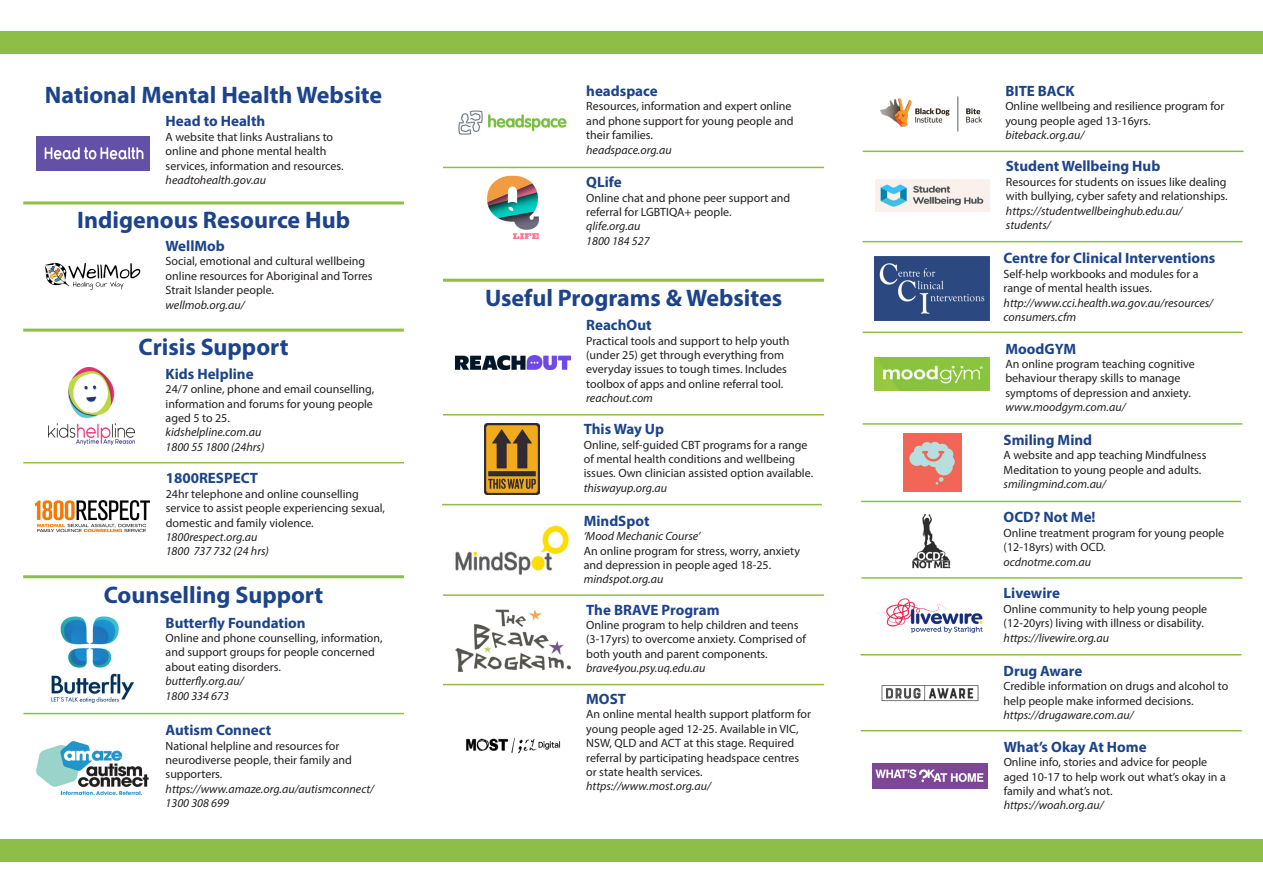
<style>
.page{position:relative;width:1263px;height:893px;background:#fff}
.page>*{position:absolute;margin:0;border:0;box-sizing:border-box;transform-origin:0 0}
.t1{font:700 24px "Myriad Pro";color:#1d438a}
.t2{font:700 15px "Myriad Pro";color:#1d438a}
.t3{font:12px/14.4px "Myriad Pro";color:#231f20}
.t4{font:italic 12px/14.4px "Myriad Pro";color:#231f20}
</style>
<div class="page">
<div style="left:0;top:31px;width:1263px;height:22px;background:#8fbe47"></div>
<div style="left:0;top:839px;width:1263px;height:23px;background:#8fbe47"></div>
<hr style="left:23px;top:329px;width:381px;height:3px;background:#8fbe47">
<img style="left:36px;top:136px;width:114px;height:35px">
<hr style="left:23px;top:575px;width:381px;height:3px;background:#8fbe47">
<img style="left:48px;top:368px;width:87px;height:76px">
<hr style="left:443px;top:279px;width:381px;height:3px;background:#8fbe47">
<hr style="left:443px;top:684px;width:381px;height:1px;background:#8fbe47">
<img style="left:880px;top:96px;width:103px;height:36px">
<hr style="left:863px;top:241px;width:379px;height:1px;background:#8fbe47">
<img style="left:455px;top:609px;width:115px;height:63px">
<img style="left:35px;top:500px;width:114px;height:32px">
<hr style="left:23px;top:462px;width:381px;height:1px;background:#8fbe47">
<img style="left:51px;top:616px;width:83px;height:88px">
<img style="left:458px;top:110px;width:109px;height:25px">
<hr style="left:443px;top:167px;width:381px;height:1px;background:#8fbe47">
<img style="left:487px;top:176px;width:52px;height:63px">
<hr style="left:863px;top:151px;width:381px;height:1px;background:#8fbe47">
<img style="left:466px;top:737px;width:95px;height:17px">
<hr style="left:861px;top:577px;width:381px;height:2px;background:#8fbe47">
<img style="left:875px;top:357px;width:114px;height:34px">
<hr style="left:861px;top:501px;width:380px;height:1px;background:#8fbe47">
<img style="left:903px;top:434px;width:58px;height:58px">
<img style="left:455px;top:355px;width:115px;height:14px">
<hr style="left:863px;top:332px;width:379px;height:1px;background:#8fbe47">
<img style="left:875px;top:256px;width:114px;height:65px">
<img style="left:877px;top:598px;width:106px;height:36px">
<img style="left:455px;top:525px;width:114px;height:50px">
<img style="left:484px;top:424px;width:56px;height:71px">
<hr style="left:442px;top:504px;width:380px;height:1px;background:#8fbe47">
<img style="left:36px;top:740px;width:113px;height:55px">
<hr style="left:443px;top:414px;width:381px;height:1px;background:#8fbe47">
<img style="left:912px;top:513px;width:39px;height:56px">
<hr style="left:862px;top:423px;width:380px;height:2px;background:#8fbe47">
<hr style="left:860px;top:654px;width:381px;height:1px;background:#8fbe47">
<hr style="left:23px;top:713px;width:381px;height:1px;background:#8fbe47">
<img style="left:875px;top:179px;width:115px;height:32px">
<img style="left:881px;top:685px;width:98px;height:17px">
<hr style="left:861px;top:730px;width:381px;height:1px;background:#8fbe47">
<img style="left:873px;top:764px;width:114px;height:25px">
<hr style="left:23px;top:201px;width:381px;height:3px;background:#8fbe47">
<img style="left:44px;top:262px;width:97px;height:28px">
<hr style="left:443px;top:594px;width:381px;height:2px;background:#8fbe47">
<p class="t1" style="left:45px;top:79px;width:339px">National Mental Health Website</p>
<p class="t2" style="left:166px;top:112px;width:101px">Head to Health</p>
<p class="t3" style="left:166px;top:129px;width:169px">A website that links Australians to</p>
<p class="t3" style="left:166px;top:144px;width:162px">online and phone mental health</p>
<p class="t3" style="left:166px;top:158px;width:179px">services, information and resources.</p>
<p class="t4" style="left:166px;top:173px;width:102px">headtohealth.gov.au</p>
<p class="t1" style="left:77px;top:204px;width:274px">Indigenous Resource Hub</p>
<p class="t2" style="left:166px;top:236px;width:61px">WellMob</p>
<p class="t3" style="left:166px;top:254px;width:208px">Social, emotional and cultural wellbeing online resources for Aboriginal and Torres<br>Strait Islander people.</p>
<p class="t4" style="left:166px;top:297px;width:81px">wellmob.org.au/</p>
<p class="t1" style="left:139px;top:331px;width:152px">Crisis Support</p>
<p class="t2" style="left:166px;top:364px;width:90px">Kids Helpline</p>
<p class="t3" style="left:166px;top:382px;width:210px;text-align:justify">24/7 online, phone and email counselling, information and forums for young people aged 5 to 25.</p>
<p class="t4" style="left:166px;top:425px;width:97px">kidshelpline.com.au</p>
<p class="t4" style="left:166px;top:439px;width:100px">1800 55 1800 (24hrs)</p>
<p class="t2" style="left:166px;top:469px;width:94px">1800RESPECT</p>
<p class="t3" style="left:166px;top:486px;width:221px">24hr telephone and online counselling service to assist people experiencing sexual, domestic and family violence.</p>
<p class="t4" style="left:166px;top:530px;width:93px">1800respect.org.au</p>
<p class="t4" style="left:166px;top:544px;width:105px">1800 737 732 (24 hrs)</p>
<p class="t1" style="left:104px;top:579px;width:221px">Counselling Support</p>
<p class="t2" style="left:166px;top:613px;width:141px">Butterfly Foundation</p>
<p class="t3" style="left:166px;top:630px;width:219px">Online and phone counselling, information, and support groups for people concerned about eating disorders.</p>
<p class="t4" style="left:166px;top:674px;width:80px">butterfly.org.au/</p>
<p class="t4" style="left:166px;top:688px;width:65px">1800 334 673</p>
<p class="t2" style="left:166px;top:720px;width:107px">Autism Connect</p>
<p class="t3" style="left:166px;top:738px;width:175px">National helpline and resources for</p>
<p class="t3" style="left:166px;top:752px;width:188px">neurodiverse people, their family and supporters.</p>
<p class="t4" style="left:166px;top:781px;width:210px">https://www.amaze.org.au/autismconnect/</p>
<p class="t4" style="left:166px;top:796px;width:65px">1300 308 699</p>
<p class="t2" style="left:586px;top:81px;width:73px">headspace</p>
<p class="t3" style="left:586px;top:99px;width:209px">Resources, information and expert online and phone support for young people and their families.</p>
<p class="t4" style="left:586px;top:142px;width:87px">headspace.org.au</p>
<p class="t2" style="left:586px;top:172px;width:37px">QLife</p>
<p class="t3" style="left:586px;top:190px;width:205px">Online chat and phone peer support and referral for LGBTIQA+ people.</p>
<p class="t4" style="left:586px;top:219px;width:56px">qlife.org.au</p>
<p class="t4" style="left:586px;top:233px;width:65px">1800 184 527</p>
<p class="t1" style="left:485px;top:283px;width:299px">Useful Programs &amp; Websites</p>
<p class="t2" style="left:586px;top:315px;width:67px">ReachOut</p>
<p class="t3" style="left:586px;top:333px;width:205px">Practical tools and support to help youth (under 25) get through everything from</p>
<p class="t3" style="left:586px;top:362px;width:202px">everyday issues to tough times. Includes toolbox of apps and online referral tool.</p>
<p class="t4" style="left:586px;top:391px;width:68px">reachout.com</p>
<p class="t2" style="left:584px;top:419px;width:82px">This Way Up</p>
<p class="t3" style="left:584px;top:437px;width:231px">Online, self-guided CBT programs for a range of mental health conditions and wellbeing issues. Own clinician assisted option available.</p>
<p class="t4" style="left:584px;top:480px;width:85px">thiswayup.org.au</p>
<p class="t2" style="left:584px;top:511px;width:67px">MindSpot</p>
<p class="t4" style="left:584px;top:529px;width:118px">‘Mood Mechanic Course’</p>
<p class="t3" style="left:584px;top:543px;width:218px">An online program for stress, worry, anxiety and depression in people aged 18-25.</p>
<p class="t4" style="left:584px;top:572px;width:81px">mindspot.org.au</p>
<p class="t2" style="left:586px;top:600px;width:135px">The BRAVE Program</p>
<p class="t3" style="left:586px;top:618px;width:221px">Online program to help children and teens (3-17yrs) to overcome anxiety. Comprised of both youth and parent components.</p>
<p class="t4" style="left:586px;top:661px;width:121px">brave4you.psy.uq.edu.au</p>
<p class="t2" style="left:586px;top:689px;width:41px">MOST</p>
<p class="t3" style="left:586px;top:707px;width:226px">An online mental health support platform for young people aged 12-25. Available in VIC, NSW, QLD and ACT at this stage. Required referral by participating headspace centres or state health services.</p>
<p class="t4" style="left:586px;top:779px;width:126px">https://www.most.org.au/</p>
<p class="t2" style="left:1005px;top:81px;width:71px">BITE BACK</p>
<p class="t3" style="left:1005px;top:99px;width:220px">Online wellbeing and resilience program for young people aged 13-16yrs.</p>
<p class="t4" style="left:1005px;top:128px;width:81px">biteback.org.au/</p>
<p class="t2" style="left:1006px;top:157px;width:156px">Student Wellbeing Hub</p>
<p class="t3" style="left:1006px;top:174px;width:223px">Resources for students on issues like dealing with bullying, cyber safety and relationships.</p>
<p class="t4" style="left:1006px;top:203px;width:178px">https://studentwellbeinghub.edu.au/</p>
<p class="t4" style="left:1006px;top:218px;width:46px">students/</p>
<p class="t2" style="left:1003px;top:249px;width:213px">Centre for Clinical Interventions</p>
<p class="t3" style="left:1003px;top:266px;width:196px">Self-help workbooks and modules for a range of mental health issues.</p>
<p class="t4" style="left:1003px;top:295px;width:211px">http://www.cci.health.wa.gov.au/resources/ consumers.cfm</p>
<p class="t2" style="left:1005px;top:339px;width:72px">MoodGYM</p>
<p class="t3" style="left:1005px;top:356px;width:191px">An online program teaching cognitive</p>
<p class="t3" style="left:1005px;top:371px;width:177px">behaviour therapy skills to manage</p>
<p class="t3" style="left:1005px;top:385px;width:187px">symptoms of depression and anxiety.</p>
<p class="t4" style="left:1005px;top:400px;width:122px">www.moodgym.com.au/</p>
<p class="t2" style="left:1003px;top:430px;width:90px">Smiling Mind</p>
<p class="t3" style="left:1003px;top:448px;width:204px">A website and app teaching Mindfulness<br>Meditation to young people and adults.</p>
<p class="t4" style="left:1003px;top:477px;width:104px">smilingmind.com.au/</p>
<p class="t2" style="left:1003px;top:508px;width:93px">OCD? Not Me!</p>
<p class="t3" style="left:1003px;top:525px;width:222px">Online treatment program for young people (12-18yrs) with OCD.</p>
<p class="t4" style="left:1003px;top:554px;width:89px">ocdnotme.com.au</p>
<p class="t2" style="left:1003px;top:584px;width:58px">Livewire</p>
<p class="t3" style="left:1003px;top:601px;width:205px">Online community to help young people</p>
<p class="t3" style="left:1003px;top:616px;width:202px">(12-20yrs) living with illness or disability.</p>
<p class="t4" style="left:1003px;top:630px;width:107px">https://livewire.org.au</p>
<p class="t2" style="left:1003px;top:661px;width:80px">Drug Aware</p>
<p class="t3" style="left:1003px;top:679px;width:226px">Credible information on drugs and alcohol to help people make informed decisions.</p>
<p class="t4" style="left:1003px;top:708px;width:132px">https://drugaware.com.au/</p>
<p class="t2" style="left:1004px;top:737px;width:144px">What’s Okay At Home</p>
<p class="t3" style="left:1004px;top:755px;width:224px">Online info, stories and advice for people aged 10-17 to help work out what’s okay in a family and what’s not.</p>
<p class="t4" style="left:1004px;top:798px;width:102px">https://woah.org.au/</p>
</div>
